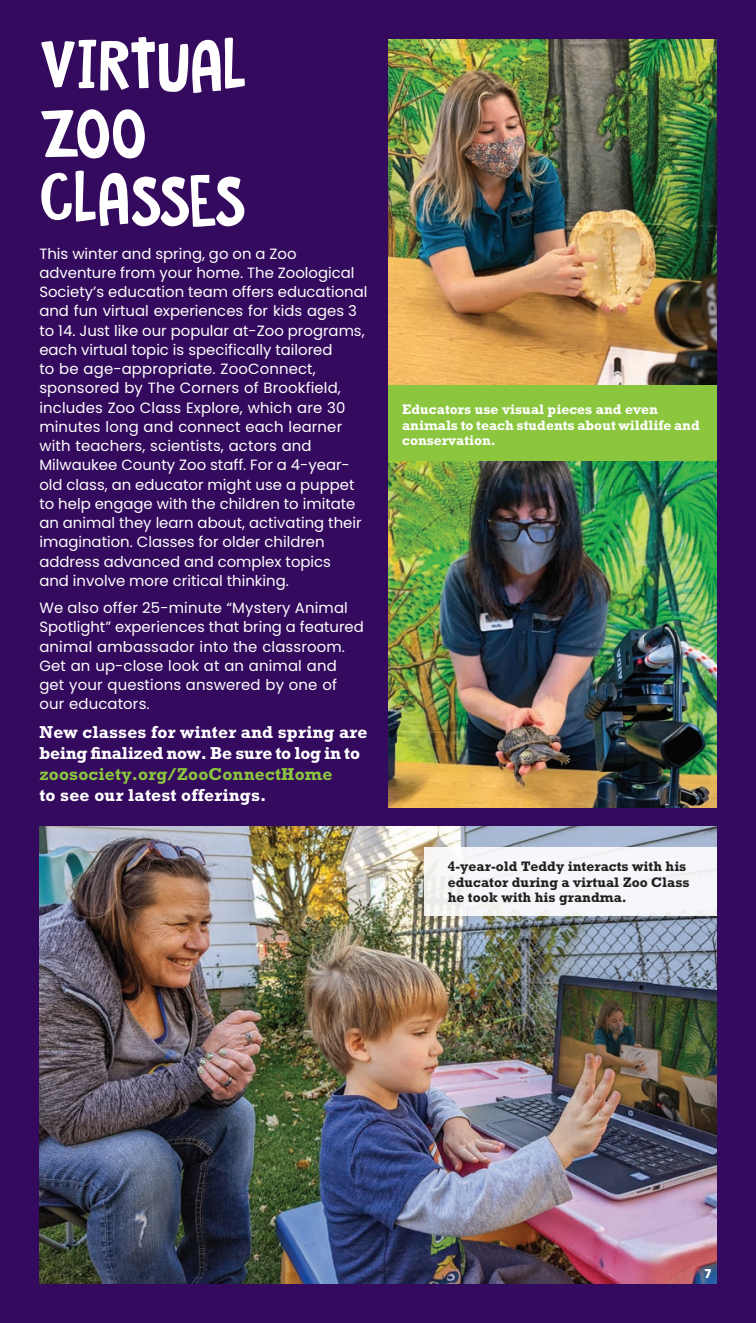
<style>
.page{position:relative;width:756px;height:1323px;background:#340a5e}
.page>*{position:absolute;margin:0;border:0;box-sizing:border-box;transform-origin:0 0}
.t1{font:63px/66.5px "Hobgoblin";color:#fff}
.Bold_at_end_of_artic{font:700 17.5px/21px "Rockwell Std";letter-spacing:.01em;color:#fff}
.body{font:14.88px/19.2px "Poppins";color:#fff}
.captions{font:700 14px/15.8px "Rockwell Std";color:#fff}
.captions-2{font:700 14px/15.8px "Rockwell Std";color:#231f20}
.t2{font:800 12.25px "Poppins";color:#fff}
.s1{color:#8bc63e}
</style>
<div class="page">
<img style="left:39px;top:827px;width:678px;height:457px">
<img style="left:388px;top:39px;width:329px;height:346px">
<img style="left:388px;top:461px;width:329px;height:346px">
<div style="left:388px;top:385px;width:329px;height:76px;background:#8bc63e"></div>
<div style="left:424px;top:848px;width:293px;height:68px;background:#f5f7fa"></div>
<p class="t1" style="left:39px;top:33px;width:209px">VIRTUAL</p>
<p class="t1" style="left:39px;top:100px;width:208px">ZOO<br>CLASSES</p>
<p class="body" style="left:39px;top:244px;width:330px">This winter and spring, go on a Zoo adventure from your home. The Zoological Society’s education team offers educational and fun virtual experiences for kids ages 3 to 14. Just like our popular at-Zoo programs, each virtual topic is specifically tailored<br>to be age-appropriate. ZooConnect, sponsored by The Corners of Brookfield, includes Zoo Class Explore, which are 30 minutes long and connect each learner with teachers, scientists, actors and Milwaukee County Zoo staff. For a 4-year&shy;old class, an educator might use a puppet to help engage with the children to imitate an animal they learn about, activating their imagination. Classes for older children address advanced and complex topics<br>and involve more critical thinking.</p>
<p class="body" style="left:39px;top:598px;width:326px">We also offer 25-minute “Mystery Animal Spotlight” experiences that bring a featured animal ambassador into the classroom.<br>Get an up-close look at an animal and get your questions answered by one of our educators.</p>
<p class="Bold_at_end_of_artic" style="left:39px;top:721px;width:330px">New classes for winter and spring are being finalized now. Be sure to log in to <span class="s1">zoosociety.org/ZooConnectHome<br></span>to see our latest offerings.</p>
<p class="captions" style="left:402px;top:401px;width:299px">Educators use visual pieces and even animals to teach students about wildlife and conservation.</p>
<p class="captions-2" style="left:448px;top:858px;width:243px">4-year-old Teddy interacts with his educator during a virtual Zoo Class he took with his grandma.</p>
<p class="t2" style="left:705px;top:1267px;width:8px">7</p>
</div>
